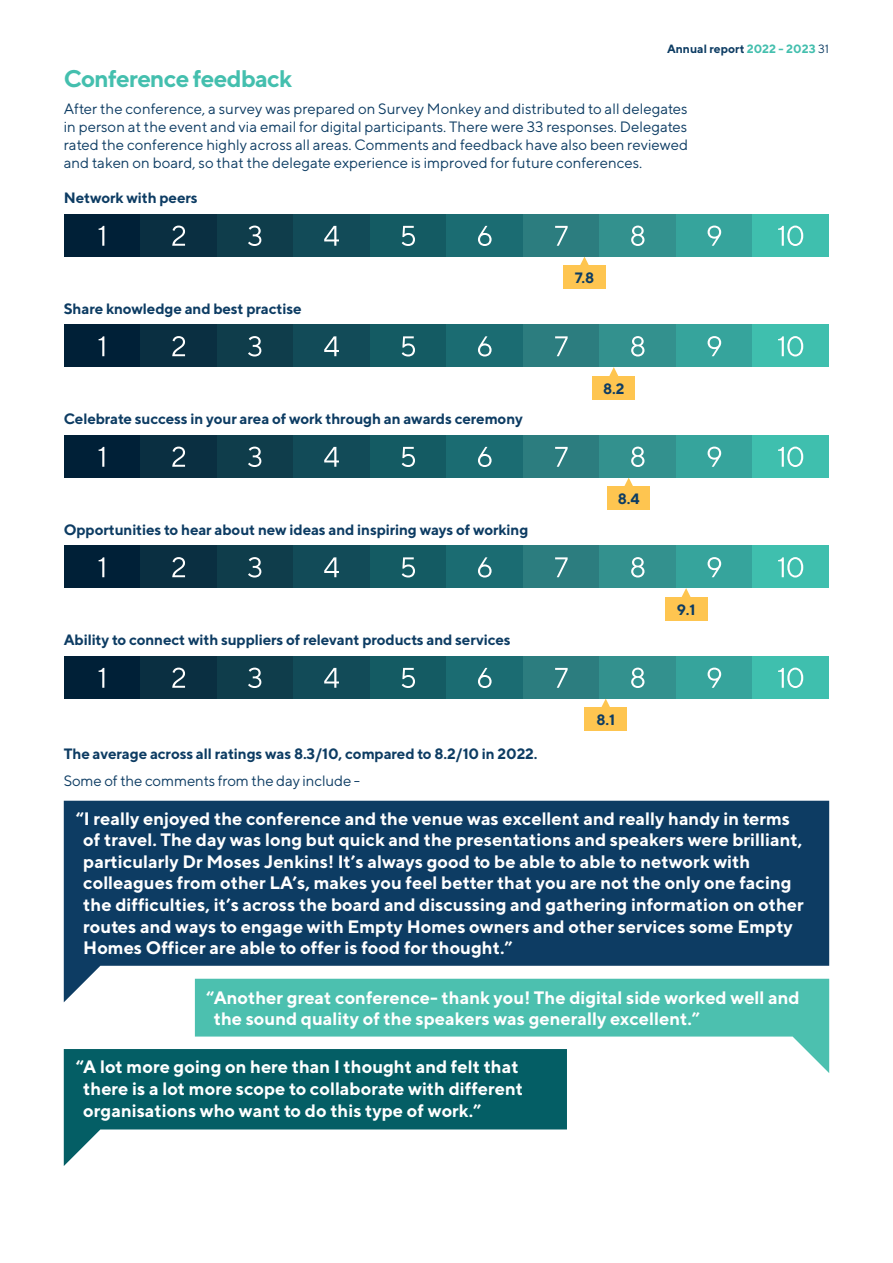
<style>
.page{position:relative;width:893px;height:1263px;background:#fff}
.page>*{position:absolute;margin:0;border:0;box-sizing:border-box;transform-origin:0 0}
.t1{font:700 24px "TT Norms";letter-spacing:-.03em;color:#44bfae}
.t2{font:700 18px/21.6px "TT Norms";color:#fff}
.t3{font:15px/18px "TT Norms";color:#0d3c63;text-align:justify}
.t4{font:700 15px "TT Norms";letter-spacing:-.01em;color:#0d3c63}
.t5{font:700 12px "TT Norms";color:#0d3c63}
.s1{color:#44bfae}
.s2{font-weight:400}
</style>
<div class="page">
<svg style="left:64px;top:801px;width:765px;height:201px;background:#224d70"></svg>
<svg style="left:64px;top:1049px;width:503px;height:117px;fill:#045e65"></svg>
<svg style="left:195px;top:979px;width:634px;height:94px;fill:#4cc0af"></svg>
<div style="left:563px;top:266px;width:42px;height:23px;background:#fec550"></div>
<svg style="left:568px;top:257px;width:33px;height:9px"></svg>
<div style="left:64px;top:214px;width:76px;height:43px;background:#002037"></div>
<div style="left:140px;top:214px;width:77px;height:43px;background:#0a2f41"></div>
<div style="left:217px;top:214px;width:76px;height:43px;background:#0f3d4b"></div>
<div style="left:293px;top:214px;width:77px;height:43px;background:#124b58"></div>
<div style="left:370px;top:214px;width:76px;height:43px;background:#145b63"></div>
<div style="left:446px;top:214px;width:77px;height:43px;background:#1b6c72"></div>
<div style="left:523px;top:214px;width:77px;height:43px;background:#2c7d7f"></div>
<div style="left:600px;top:214px;width:76px;height:43px;background:#33918e"></div>
<div style="left:676px;top:214px;width:77px;height:43px;background:#36a49c"></div>
<div style="left:753px;top:214px;width:76px;height:43px;background:#3fbfae"></div>
<svg style="left:99px;top:226px;width:5px;height:20px"></svg>
<svg style="left:172px;top:226px;width:13px;height:20px"></svg>
<svg style="left:248px;top:226px;width:13px;height:20px"></svg>
<svg style="left:324px;top:226px;width:15px;height:20px"></svg>
<svg style="left:402px;top:226px;width:13px;height:20px"></svg>
<svg style="left:478px;top:226px;width:14px;height:20px"></svg>
<svg style="left:555px;top:226px;width:13px;height:20px"></svg>
<svg style="left:631px;top:226px;width:13px;height:20px"></svg>
<svg style="left:708px;top:226px;width:13px;height:20px"></svg>
<svg style="left:778px;top:226px;width:25px;height:20px"></svg>
<div style="left:593px;top:376px;width:42px;height:23px;background:#fec550"></div>
<svg style="left:609px;top:367px;width:10px;height:9px"></svg>
<div style="left:64px;top:324px;width:76px;height:43px;background:#002037"></div>
<div style="left:140px;top:324px;width:77px;height:43px;background:#0a2f41"></div>
<div style="left:217px;top:324px;width:76px;height:43px;background:#0f3d4b"></div>
<div style="left:293px;top:324px;width:77px;height:43px;background:#124b58"></div>
<div style="left:370px;top:324px;width:76px;height:43px;background:#145b63"></div>
<div style="left:446px;top:324px;width:77px;height:43px;background:#1b6c72"></div>
<div style="left:523px;top:324px;width:77px;height:43px;background:#2c7d7f"></div>
<div style="left:600px;top:324px;width:76px;height:43px;background:#33918e"></div>
<div style="left:676px;top:324px;width:77px;height:43px;background:#36a49c"></div>
<div style="left:753px;top:324px;width:76px;height:43px;background:#3fbfae"></div>
<svg style="left:99px;top:336px;width:5px;height:20px"></svg>
<svg style="left:172px;top:336px;width:13px;height:20px"></svg>
<svg style="left:248px;top:336px;width:13px;height:20px"></svg>
<svg style="left:324px;top:336px;width:15px;height:20px"></svg>
<svg style="left:402px;top:336px;width:13px;height:20px"></svg>
<svg style="left:478px;top:336px;width:14px;height:20px"></svg>
<svg style="left:555px;top:336px;width:13px;height:20px"></svg>
<svg style="left:631px;top:336px;width:13px;height:20px"></svg>
<svg style="left:708px;top:336px;width:13px;height:20px"></svg>
<svg style="left:778px;top:336px;width:25px;height:20px"></svg>
<div style="left:608px;top:487px;width:42px;height:23px;background:#fec550"></div>
<svg style="left:612px;top:477px;width:33px;height:10px"></svg>
<div style="left:64px;top:435px;width:76px;height:42px;background:#002037"></div>
<div style="left:140px;top:435px;width:77px;height:42px;background:#0a2f41"></div>
<div style="left:217px;top:435px;width:76px;height:42px;background:#0f3d4b"></div>
<div style="left:293px;top:435px;width:77px;height:42px;background:#124b58"></div>
<div style="left:370px;top:435px;width:76px;height:42px;background:#145b63"></div>
<div style="left:446px;top:435px;width:77px;height:42px;background:#1b6c72"></div>
<div style="left:523px;top:435px;width:77px;height:42px;background:#2c7d7f"></div>
<div style="left:600px;top:435px;width:76px;height:42px;background:#33918e"></div>
<div style="left:676px;top:435px;width:77px;height:42px;background:#36a49c"></div>
<div style="left:753px;top:435px;width:76px;height:42px;background:#3fbfae"></div>
<svg style="left:99px;top:447px;width:5px;height:20px"></svg>
<svg style="left:172px;top:447px;width:13px;height:20px"></svg>
<svg style="left:248px;top:447px;width:13px;height:20px"></svg>
<svg style="left:324px;top:447px;width:15px;height:20px"></svg>
<svg style="left:402px;top:447px;width:13px;height:20px"></svg>
<svg style="left:478px;top:447px;width:14px;height:20px"></svg>
<svg style="left:555px;top:447px;width:13px;height:20px"></svg>
<svg style="left:631px;top:447px;width:13px;height:20px"></svg>
<svg style="left:708px;top:447px;width:13px;height:20px"></svg>
<svg style="left:778px;top:447px;width:25px;height:20px"></svg>
<div style="left:665px;top:597px;width:42px;height:23px;background:#fec550"></div>
<svg style="left:681px;top:588px;width:10px;height:9px"></svg>
<div style="left:64px;top:545px;width:76px;height:43px;background:#002037"></div>
<div style="left:140px;top:545px;width:77px;height:43px;background:#0a2f41"></div>
<div style="left:217px;top:545px;width:76px;height:43px;background:#0f3d4b"></div>
<div style="left:293px;top:545px;width:77px;height:43px;background:#124b58"></div>
<div style="left:370px;top:545px;width:76px;height:43px;background:#145b63"></div>
<div style="left:446px;top:545px;width:77px;height:43px;background:#1b6c72"></div>
<div style="left:523px;top:545px;width:77px;height:43px;background:#2c7d7f"></div>
<div style="left:600px;top:545px;width:76px;height:43px;background:#33918e"></div>
<div style="left:676px;top:545px;width:77px;height:43px;background:#36a49c"></div>
<div style="left:753px;top:545px;width:76px;height:43px;background:#3fbfae"></div>
<svg style="left:99px;top:557px;width:5px;height:20px"></svg>
<svg style="left:172px;top:557px;width:13px;height:20px"></svg>
<svg style="left:248px;top:557px;width:13px;height:20px"></svg>
<svg style="left:324px;top:557px;width:15px;height:20px"></svg>
<svg style="left:402px;top:557px;width:13px;height:20px"></svg>
<svg style="left:478px;top:557px;width:14px;height:20px"></svg>
<svg style="left:555px;top:557px;width:13px;height:20px"></svg>
<svg style="left:631px;top:557px;width:13px;height:20px"></svg>
<svg style="left:708px;top:557px;width:13px;height:20px"></svg>
<svg style="left:778px;top:557px;width:25px;height:20px"></svg>
<div style="left:585px;top:708px;width:42px;height:23px;background:#fec550"></div>
<svg style="left:590px;top:698px;width:32px;height:10px"></svg>
<div style="left:64px;top:656px;width:76px;height:42px;background:#002037"></div>
<div style="left:140px;top:656px;width:77px;height:42px;background:#0a2f41"></div>
<div style="left:217px;top:656px;width:76px;height:42px;background:#0f3d4b"></div>
<div style="left:293px;top:656px;width:77px;height:42px;background:#124b58"></div>
<div style="left:370px;top:656px;width:76px;height:42px;background:#145b63"></div>
<div style="left:446px;top:656px;width:77px;height:42px;background:#1b6c72"></div>
<div style="left:523px;top:656px;width:77px;height:42px;background:#2c7d7f"></div>
<div style="left:600px;top:656px;width:76px;height:42px;background:#33918e"></div>
<div style="left:676px;top:656px;width:77px;height:42px;background:#36a49c"></div>
<div style="left:753px;top:656px;width:76px;height:42px;background:#3fbfae"></div>
<svg style="left:99px;top:668px;width:5px;height:20px"></svg>
<svg style="left:172px;top:668px;width:13px;height:20px"></svg>
<svg style="left:248px;top:668px;width:13px;height:20px"></svg>
<svg style="left:324px;top:668px;width:15px;height:20px"></svg>
<svg style="left:402px;top:668px;width:13px;height:20px"></svg>
<svg style="left:478px;top:668px;width:14px;height:20px"></svg>
<svg style="left:555px;top:668px;width:13px;height:20px"></svg>
<svg style="left:631px;top:668px;width:13px;height:20px"></svg>
<svg style="left:708px;top:668px;width:13px;height:20px"></svg>
<svg style="left:778px;top:668px;width:25px;height:20px"></svg>
<p class="t5" style="left:667px;top:41px;width:163px">Annual report <span class="s1">2022 - 2023</span> <span class="s2">31</span></p>
<h1 class="t1" style="left:64px;top:63px;width:230px">Conference feedback</h1>
<p class="t3" style="left:64px;top:99px;width:626px">After the conference, a survey was prepared on Survey Monkey and distributed to all delegates in person at the event and via email for digital participants. There were 33 responses. Delegates rated the conference highly across all areas. Comments and feedback have also been reviewed and taken on board, so that the delegate experience is improved for future conferences.</p>
<p class="t4" style="left:64px;top:189px;width:135px">Network with peers</p>
<p class="t4" style="left:64px;top:299px;width:239px">Share knowledge and best practise</p>
<p class="t4" style="left:64px;top:410px;width:461px">Celebrate success in your area of work through an awards ceremony</p>
<p class="t4" style="left:64px;top:520px;width:466px">Opportunities to hear about new ideas and inspiring ways of working</p>
<p class="t4" style="left:64px;top:631px;width:448px">Ability to connect with suppliers of relevant products and services</p>
<p class="t4" style="left:64px;top:744px;width:475px">The average across all ratings was 8.3/10, compared to 8.2/10 in 2022.</p>
<p class="t3" style="left:64px;top:771px;width:298px">Some of the comments from the day include -</p>
<p class="t4" style="left:575px;top:269px;width:21px">7.8</p>
<p class="t4" style="left:603px;top:379px;width:23px">8.2</p>
<p class="t4" style="left:618px;top:490px;width:23px">8.4</p>
<p class="t4" style="left:677px;top:600px;width:20px">9.1</p>
<p class="t4" style="left:596px;top:711px;width:20px">8.1</p>
<p class="t2" style="left:83px;top:807px;width:722px;text-indent:-8px">“I really enjoyed the conference and the venue was excellent and really handy in terms of travel. The day was long but quick and the presentations and speakers were brilliant, particularly Dr Moses Jenkins! It’s always good to be able to able to network with colleagues from other LA’s, makes you feel better that you are not the only one facing the difficulties, it’s across the board and discussing and gathering information on other routes and ways to engage with Empty Homes owners and other services some Empty Homes Officer are able to offer is food for thought.”</p>
<p class="t2" style="left:214px;top:986px;width:587px;text-indent:-8px">“Another great conference- thank you! The digital side worked well and the sound quality of the speakers was generally excellent.”</p>
<p class="t2" style="left:83px;top:1056px;width:441px;text-indent:-8px">“A lot more going on here than I thought and felt that there is a lot more scope to collaborate with different organisations who want to do this type of work.”</p>
</div>
